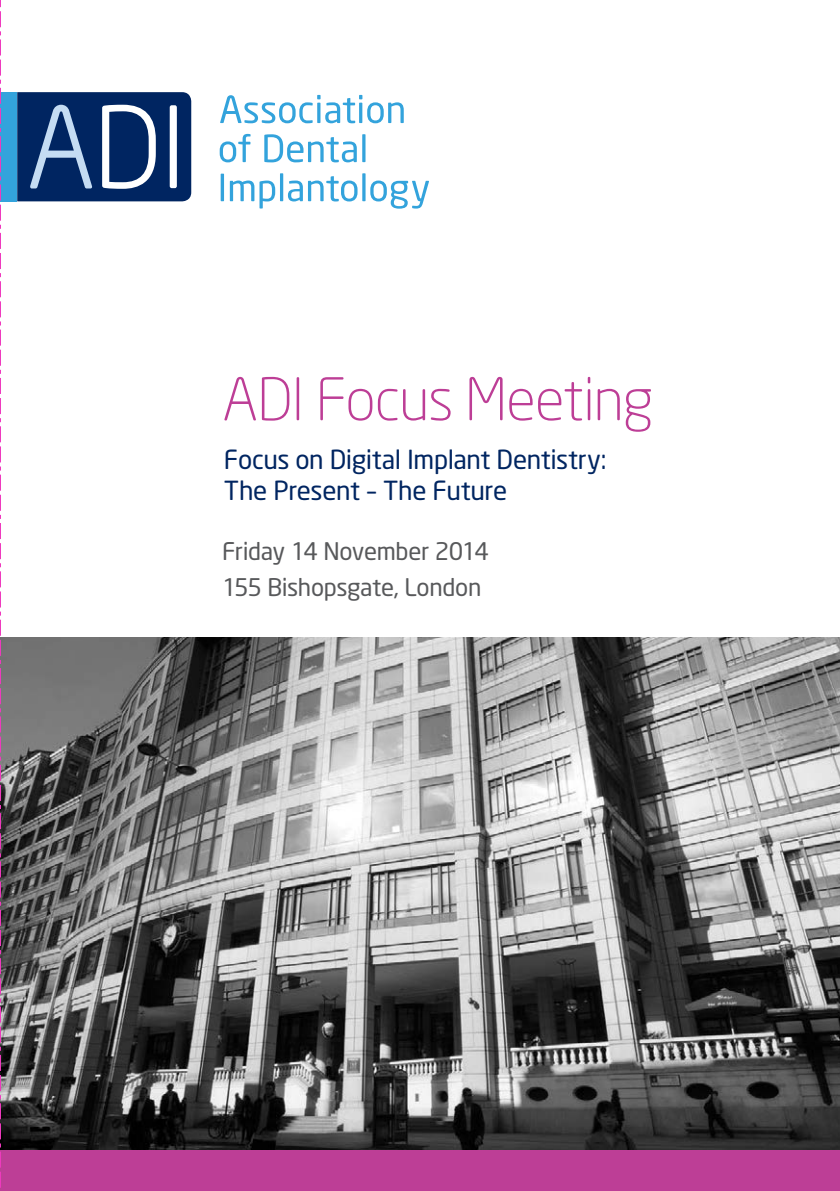
<style>
.page{position:relative;width:840px;height:1191px;background:#fff}
.page>*{position:absolute;margin:0;border:0;box-sizing:border-box;transform-origin:0 0}
.t1{font:300 58px "Neo Sans";letter-spacing:-.02em;color:#bd3e96}
.t2{font:26px/31.2px "Neo Sans";letter-spacing:-.015em;color:#002561}
.t3{font:24px/36px "Neo Sans";letter-spacing:-.02em;color:#58595b}
</style>
<div class="page">
<img style="left:1px;top:637px;width:838px;height:513px">
<div style="left:0;top:1150px;width:839px;height:41px;background:#bd3e96"></div>
<hr style="left:280px;top:173px;width:3px;height:28px;background:#33a3dc">
<hr style="left:362px;top:173px;width:3px;height:28px;background:#33a3dc">
<svg style="left:220px;top:174px;width:4px;height:27px"></svg>
<svg style="left:230px;top:180px;width:45px;height:28px"></svg>
<svg style="left:370px;top:180px;width:59px;height:29px"></svg>
<svg style="left:288px;top:176px;width:69px;height:25px"></svg>
<svg style="left:219px;top:134px;width:31px;height:28px"></svg>
<hr style="left:362px;top:134px;width:3px;height:28px;background:#33a3dc">
<svg style="left:264px;top:134px;width:92px;height:28px"></svg>
<svg style="left:220px;top:95px;width:183px;height:28px"></svg>
<div style="left:0;top:92px;width:17px;height:109px;background:#33a3dc"></div>
<svg style="left:17px;top:92px;width:174px;height:109px;background:#2b4b7d"></svg>
<svg style="left:0;top:0;width:1px;height:1188px"></svg>
<p class="t1" style="left:222px;top:364px;width:432px">ADI Focus Meeting</p>
<p class="t2" style="left:224px;top:443px;width:384px">Focus on Digital Implant Dentistry:<br>The Present – The Future</p>
<p class="t3" style="left:222px;top:533px;width:268px">Friday 14 November 2014<br>155 Bishopsgate, London</p>
</div>
